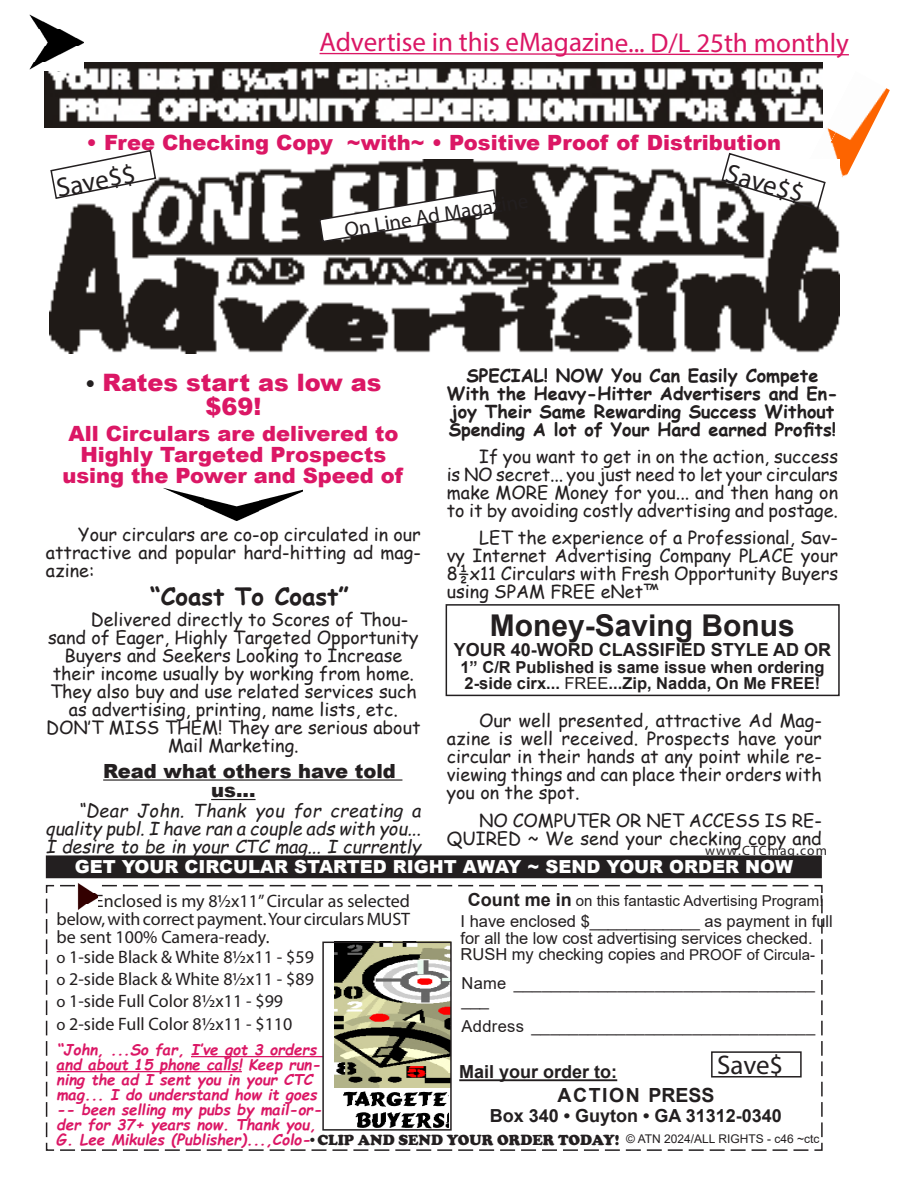
<style>
.page{position:relative;width:918px;height:1188px;background:#fff}
.page>*{position:absolute;margin:0;border:0;box-sizing:border-box;transform-origin:0 0}
.t1{font:700 30px "Arial";color:#231f20}
.t2{font:27px "Myriad Pro";letter-spacing:-.005em;color:#db1765}
.t3{font:27px "Myriad Pro";color:#231f20}
.t4{font:900 24px/24px "Arial";color:#db1765;text-align:center}
.t5{font:700 24px "Comic Sans MS";color:#231f20}
.t6{font:900 21px/21px "Arial";color:#db1765;text-align:center}
.t7{font:21px "Myriad Pro";color:#231f20}
.t8{font:900 19.5px/19.5px "Arial";color:#231f20}
.t9{font:700 19.5px "Arial";letter-spacing:.08em;color:#231f20}
.t10{font:18px/18px "Comic Sans MS";color:#231f20;text-align:justify}
.t11{font:18px/22.4px "Myriad Pro";color:#231f20;text-align:justify}
.t12{font:700 18px/18px "Comic Sans MS";color:#231f20;text-align:center}
.t13{font:italic 18px/18px "Comic Sans MS";color:#231f20;text-align:justify}
.t14{font:700 18px "Arial";color:#231f20}
.t15{font:900 18px "Arial";color:#fff}
.t16{font:16.5px/16.5px "Arial";color:#231f20}
.t17{font:700 16.5px/16.5px "Arial";color:#231f20}
.t18{font:16.5px "Arial";letter-spacing:.02em;color:#231f20}
.t19{font:italic 700 15px/15px "Comic Sans MS";color:#db1765}
.t20{font:15px "Arial";color:#231f20}
.t21{font:900 15px "Cooper";color:#231f20}
.t22{font:13.5px "Myriad Pro";letter-spacing:.08em;color:#231f20}
.t23{font:12px "Arial";color:#231f20}
.s1{font-weight:400}
.s2{font-size:21px;color:#231f20}
.s3{font-weight:700;font-size:18px}
.s4{font-size:15px}
.s5{font-size:16.5px}
</style>
<div class="page">
<img style="left:840px;top:88px;width:50px;height:90px">
<img style="left:826px;top:88px;width:39px;height:77px">
<svg style="left:319px;top:52px;width:530px;height:4px"></svg>
<div style="left:446px;top:604px;width:394px;height:92px;border:2px solid #231f20"></div>
<hr style="left:103px;top:779px;width:299px;height:2px;background:#231f20">
<hr style="left:211px;top:799px;width:45px;height:1px;background:#231f20">
<img style="left:163px;top:488px;width:139px;height:33px">
<div style="left:47px;top:856px;width:774px;height:22px;background:#231f20"></div>
<div style="left:46px;top:855px;width:776px;height:23px;border:2px solid #231f20"></div>
<svg style="left:45px;top:884px;width:778px;height:267px"></svg>
<hr style="left:459px;top:1079px;width:158px;height:2px;background:#231f20">
<img style="left:49px;top:160px;width:791px;height:193px">
<img style="left:44px;top:62px;width:779px;height:66px">
<svg style="left:318px;top:188px;width:181px;height:55px"></svg>
<img style="left:78px;top:883px;width:20px;height:27px">
<hr style="left:191px;top:1056px;width:132px;height:1px;background:#db1765">
<hr style="left:57px;top:1071px;width:185px;height:1px;background:#db1765">
<img style="left:342px;top:1090px;width:106px;height:38px">
<img style="left:335px;top:945px;width:114px;height:143px">
<div style="left:322px;top:942px;width:130px;height:189px;border:2px solid #231f20"></div>
<div style="left:711px;top:1051px;width:91px;height:27px;border:2px solid #231f20"></div>
<svg style="left:720px;top:152px;width:107px;height:59px"></svg>
<svg style="left:49px;top:149px;width:108px;height:51px"></svg>
<img style="left:29px;top:14px;width:54px;height:57px">
<h2 class="t2" style="left:320px;top:26px;width:531px">Advertise in this eMagazine... D/L 25th monthly</h2>
<p class="t6" style="left:87px;top:131px;width:696px">• Free Checking Copy ~with~ • Positive Proof of Distribution</p>
<h2 class="t3" style="left:54px;top:172px;width:82px;rotate:-11deg">Save$$</h2>
<h2 class="t3" style="left:731px;top:156px;width:82px;rotate:16deg">Save$$</h2>
<p class="t7" style="left:343px;top:217px;width:187px;rotate:-9deg">On Line Ad Magazine</p>
<p class="t12" style="left:447px;top:366px;width:393px">SPECIAL! NOW You Can Easily Compete With the Heavy-Hitter Advertisers and En&shy;joy Their Same Rewarding Success Without Spending A lot of Your Hard earned Profits!</p>
<p class="t10" style="left:447px;top:447px;width:393px;text-indent:32px">If you want to get in on the action, success is NO secret... you just need to let your circulars make MORE Money for you... and then hang on to it by avoiding costly advertising and postage.</p>
<p class="t10" style="left:447px;top:527px;width:393px;text-indent:32px">LET the experience of a Professional, Sav&shy;vy Internet Advertising Company PLACE your 8½x11 Circulars with Fresh Opportunity Buyers using SPAM FREE eNet™</p>
<h1 class="t1" style="left:490px;top:604px;width:307px">Money-Saving Bonus</h1>
<p class="t14" style="left:454px;top:637px;width:379px">YOUR 40-WORD CLASSIFIED STYLE AD OR</p>
<p class="t17" style="left:460px;top:659px;width:366px">1” C/R Published is same issue when ordering<br>2-side cirx... <span class="s1">FREE</span>...Zip, Nadda, On Me FREE!</p>
<h3 class="t4" style="left:85px;top:370px;width:298px"><span class="s2">•</span> Rates start as low as $69!</h3>
<p class="t6" style="left:62px;top:422px;width:342px">All Circulars are delivered to<br>Highly Targeted Prospects using the Power and Speed of</p>
<p class="t10" style="left:46px;top:525px;width:377px;text-indent:32px">Your circulars are co-op circulated in our attractive and popular hard-hitting ad mag&shy;azine:</p>
<h3 class="t5" style="left:150px;top:579px;width:200px">“Coast To Coast”</h3>
<p class="t10" style="left:91px;top:610px;width:319px">Delivered directly to Scores of Thou-</p>
<p class="t10" style="left:48px;top:628px;width:372px">sand of Eager, Highly Targeted Opportunity</p>
<p class="t10" style="left:64px;top:646px;width:340px">Buyers and Seekers Looking to Increase</p>
<p class="t10" style="left:53px;top:664px;width:363px">their income usually by working from home.</p>
<p class="t10" style="left:50px;top:682px;width:368px">They also buy and use related services such</p>
<p class="t10" style="left:69px;top:700px;width:330px">as advertising, printing, name lists, etc.</p>
<p class="t10" style="left:46px;top:718px;width:376px">DON’T MISS THEM! They are serious about</p>
<p class="t10" style="left:168px;top:736px;width:132px">Mail Marketing.</p>
<p class="t8" style="left:211px;top:760px;width:186px;text-indent:-108px">Read what others have told us...</p>
<p class="t13" style="left:46px;top:801px;width:377px;text-indent:32px">“Dear John. Thank you for creating a quality publ. I have ran a couple ads with you...<br>I desire to be in your CTC mag... I currently</p>
<p class="t10" style="left:447px;top:711px;width:377px;text-indent:32px">Our well presented, attractive Ad Mag&shy;azine is well received. Prospects have your circular in their hands at any point while re&shy;viewing things and can place their orders with you on the spot.</p>
<p class="t10" style="left:447px;top:811px;width:377px;text-align:right">NO COMPUTER OR NET ACCESS IS RE-<br>QUIRED ~ We send your checking copy and</p>
<p class="t15" style="left:75px;top:854px;width:720px">GET YOUR CIRCULAR STARTED RIGHT AWAY ~ SEND YOUR ORDER NOW</p>
<p class="t11" style="left:57px;top:891px;width:355px;line-height:18px;text-indent:38px">Enclosed is my 8½x11” Circular as selected below, with correct payment. Your circulars MUST be sent 100% Camera-ready.</p>
<p class="t20" style="left:468px;top:890px;width:357px"><span class="s3">Count me in</span> on this fantastic Advertising Program!</p>
<p class="t22" style="left:705px;top:842px;width:123px">www.CTCmag.com</p>
<p class="t16" style="left:461px;top:913px;width:374px">I have enclosed $____________ as payment in full for all the low cost advertising services checked.<br>RUSH my checking copies <span class="s4">and PROOF of Circula-</span></p>
<p class="t16" style="left:462px;top:975px;width:355px">Name ________________________________ ___</p>
<p class="t18" style="left:462px;top:1015px;width:355px">Address ______________________________</p>
<p class="t14" style="left:459px;top:1059px;width:160px">Mail your order to:</p>
<p class="t9" style="left:557px;top:1082px;width:159px">ACTION PRESS</p>
<p class="t14" style="left:490px;top:1103px;width:294px">Box 340 • Guyton • GA 31312-0340</p>
<p class="t21" style="left:307px;top:1131px;width:314px">•CLIP AND SEND YOUR ORDER TODAY!</p>
<p class="t11" style="left:57px;top:945px;width:259px;text-align:left"><span class="s5">o</span> 1-side Black &amp; White 8½x11 - $59 <span class="s5">o</span> 2-side Black &amp; White 8½x11 - $89 <span class="s5">o</span> 1-side Full Color 8½x11 - $99<br><span class="s5">o</span> 2-side Full Color 8½x11 - $110</p>
<p class="t19" style="left:57px;top:1041px;width:267px">“John, ...So far, I’ve got 3 orders and about 15 phone calls! Keep run&shy;ning the ad I sent you in your CTC mag... I do understand how it goes -- been selling my pubs by mail-or&shy;der for 37+ years now. Thank you, G. Lee Mikules (Publisher)...,Colo-</p>
<h2 class="t3" style="left:717px;top:1048px;width:68px">Save$</h2>
<p class="t23" style="left:626px;top:1130px;width:195px">© ATN 2024/ALL RIGHTS - c46 ~ctc</p>
</div>
